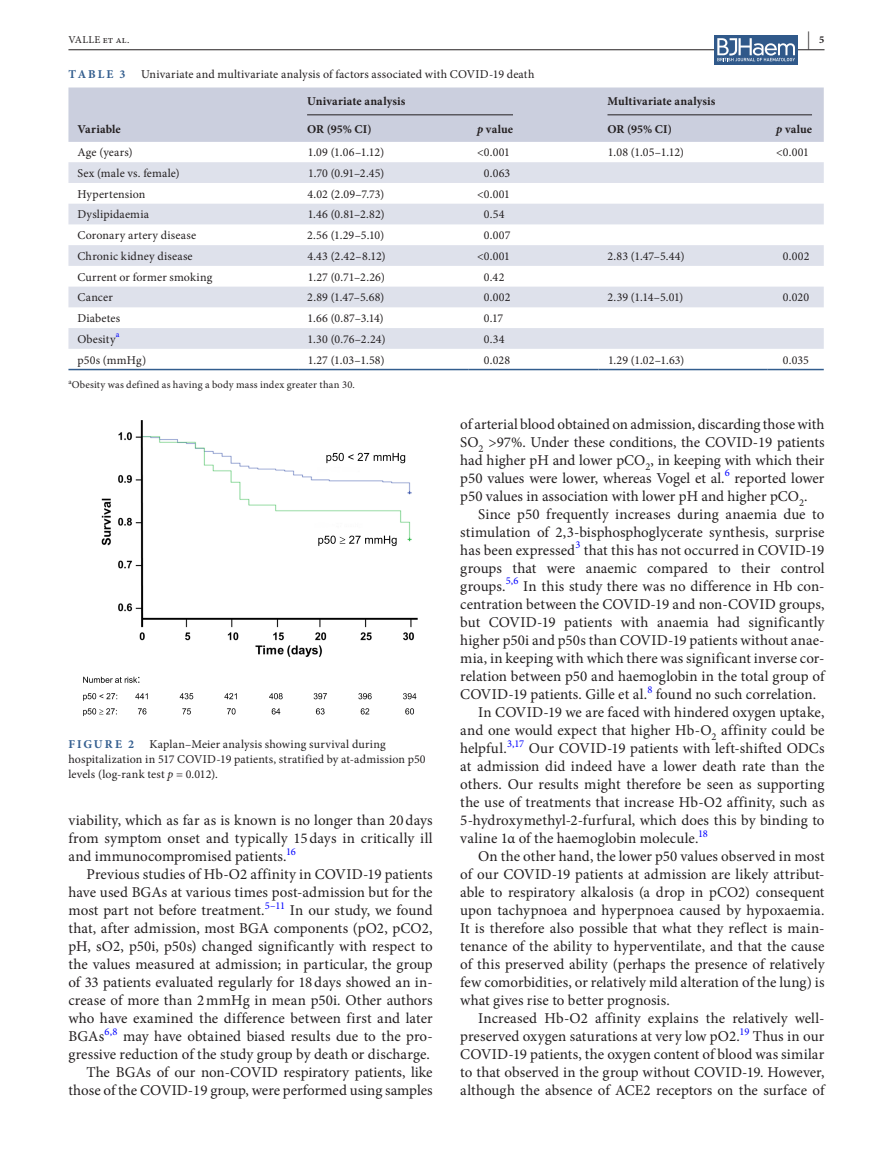
<style>
.page{position:relative;width:893px;height:1174px;background:#fff}
.page>*{position:absolute;margin:0;border:0;box-sizing:border-box;transform-origin:0 0}
.t1{font:700 18px "Minion Pro";color:#231f20;scale:.5 1}
.t2{font:15px/18px "Minion Pro";color:#231f20;text-align:justify}
.t3{font:12px/15px "Minion Pro";letter-spacing:.015em;color:#231f20}
.t4{font:700 12px "Minion Pro";letter-spacing:.015em;color:#231f20}
.t5{font:700 12px "Minion Pro";letter-spacing:.17em;color:#325d8e}
.t6{font:10.5px "Minion Pro";letter-spacing:.02em;color:#231f20}
.t7{font:10.5px "Minion Pro";letter-spacing:-.03em;color:#00f}
.t8{font:7.35px "Minion Pro";color:#231f20}
.s1{font-size:10.5px}
.s2{font-style:italic}
</style>
<div class="page">
<hr style="left:68px;top:49px;width:756px;height:1px;background:#231f20">
<div style="left:715px;top:35px;width:83px;height:30px;background:#30598a"></div>
<svg style="left:717px;top:38px;width:78px;height:23px"></svg>
<div style="left:68px;top:87px;width:756px;height:55px;background:#cbcfde"></div>
<svg style="left:68px;top:162px;width:756px;height:187px;fill:#dee1eb"></svg>
<hr style="left:68px;top:369px;width:230px;height:1px;background:#325d8e">
<hr style="left:298px;top:369px;width:170px;height:1px;background:#325d8e">
<hr style="left:468px;top:369px;width:130px;height:1px;background:#325d8e">
<hr style="left:598px;top:369px;width:169px;height:1px;background:#325d8e">
<hr style="left:767px;top:369px;width:57px;height:1px;background:#325d8e">
<hr style="left:307px;top:114px;width:206px;height:1px;background:#231f20">
<hr style="left:607px;top:114px;width:205px;height:1px;background:#231f20">
<img style="left:83px;top:420px;width:335px;height:296px">
<p class="t6" style="left:68px;top:32px;width:62px">VALLE et al.</p>
<p class="t1" style="left:807px;top:27px;width:36px">| <span class="s1">5</span></p>
<p class="t5" style="left:69px;top:65px;width:59px">TABLE 3</p>
<p class="t3" style="left:141px;top:66px;width:395px">Univariate and multivariate analysis of factors associated with COVID-19 death</p>
<p class="t4" style="left:77px;top:120px;width:45px">Variable</p>
<p class="t4" style="left:307px;top:93px;width:100px">Univariate analysis</p>
<p class="t4" style="left:607px;top:93px;width:110px">Multivariate analysis</p>
<p class="t4" style="left:307px;top:120px;width:66px">OR (95% CI)</p>
<p class="t4" style="left:477px;top:120px;width:37px"><span class="s2">p</span> value</p>
<p class="t4" style="left:607px;top:120px;width:66px">OR (95% CI)</p>
<p class="t4" style="left:776px;top:120px;width:37px"><span class="s2">p</span> value</p>
<p class="t3" style="left:77px;top:145px;width:57px">Age (years)</p>
<p class="t3" style="left:308px;top:145px;width:78px">1.09 (1.06–1.12)</p>
<p class="t3" style="left:477px;top:145px;width:34px">&lt;0.001</p>
<p class="t3" style="left:608px;top:145px;width:78px">1.08 (1.05–1.12)</p>
<p class="t3" style="left:776px;top:145px;width:34px">&lt;0.001</p>
<p class="t3" style="left:77px;top:166px;width:104px">Sex (male vs. female)</p>
<p class="t3" style="left:308px;top:166px;width:78px">1.70 (0.91–2.45)</p>
<p class="t3" style="left:484px;top:166px;width:28px">0.063</p>
<p class="t3" style="left:77px;top:186px;width:69px">Hypertension</p>
<p class="t3" style="left:307px;top:186px;width:78px">4.02 (2.09–7.73)</p>
<p class="t3" style="left:477px;top:186px;width:34px">&lt;0.001</p>
<p class="t3" style="left:77px;top:207px;width:73px">Dyslipidaemia</p>
<p class="t3" style="left:308px;top:207px;width:78px">1.46 (0.81–2.82)</p>
<p class="t3" style="left:484px;top:207px;width:22px">0.54</p>
<p class="t3" style="left:77px;top:228px;width:120px">Coronary artery disease</p>
<p class="t3" style="left:307px;top:228px;width:79px">2.56 (1.29–5.10)</p>
<p class="t3" style="left:484px;top:228px;width:28px">0.007</p>
<p class="t3" style="left:77px;top:249px;width:117px">Chronic kidney disease</p>
<p class="t3" style="left:307px;top:249px;width:80px">4.43 (2.42–8.12)</p>
<p class="t3" style="left:477px;top:249px;width:34px">&lt;0.001</p>
<p class="t3" style="left:607px;top:249px;width:79px">2.83 (1.47–5.44)</p>
<p class="t3" style="left:783px;top:249px;width:28px">0.002</p>
<p class="t3" style="left:77px;top:269px;width:136px">Current or former smoking</p>
<p class="t3" style="left:308px;top:269px;width:79px">1.27 (0.71–2.26)</p>
<p class="t3" style="left:484px;top:269px;width:22px">0.42</p>
<p class="t3" style="left:77px;top:290px;width:37px">Cancer</p>
<p class="t3" style="left:307px;top:290px;width:78px">2.89 (1.47–5.68)</p>
<p class="t3" style="left:484px;top:290px;width:28px">0.002</p>
<p class="t3" style="left:607px;top:290px;width:77px">2.39 (1.14–5.01)</p>
<p class="t3" style="left:783px;top:290px;width:28px">0.020</p>
<p class="t3" style="left:77px;top:311px;width:44px">Diabetes</p>
<p class="t3" style="left:308px;top:311px;width:78px">1.66 (0.87–3.14)</p>
<p class="t3" style="left:484px;top:311px;width:21px">0.17</p>
<p class="t3" style="left:77px;top:331px;width:44px">Obesity<sup>a</sup></p>
<p class="t3" style="left:308px;top:331px;width:79px">1.30 (0.76–2.24)</p>
<p class="t3" style="left:484px;top:331px;width:22px">0.34</p>
<p class="t3" style="left:77px;top:352px;width:70px">p50s (mmHg)</p>
<p class="t3" style="left:308px;top:352px;width:78px">1.27 (1.03–1.58)</p>
<p class="t3" style="left:484px;top:352px;width:28px">0.028</p>
<p class="t3" style="left:608px;top:352px;width:78px">1.29 (1.02–1.63)</p>
<p class="t3" style="left:783px;top:352px;width:27px">0.035</p>
<p class="t8" style="left:68px;top:376px;width:5px">a</p>
<p class="t6" style="left:72px;top:378px;width:285px">Obesity was defined as having a body mass index greater than 30.</p>
<p class="t3" style="left:68px;top:736px;width:359px;text-indent:81px">Kaplan–Meier analysis showing survival during hospitalization in 517 COVID-19 patients, stratified by at-admission p50 levels (log-rank test <span class="s2">p</span> = 0.012).</p>
<p class="t5" style="left:69px;top:735px;width:67px">FIGURE 2</p>
<p class="t2" style="left:68px;top:811px;width:366px">viability, which as far as is known is no longer than 20days from symptom onset and typically 15days in critically ill and immunocompromised patients.</p>
<p class="t7" style="left:286px;top:844px;width:11px">16</p>
<p class="t2" style="left:68px;top:865px;width:366px;text-indent:18px">Previous studies of Hb-O2 affinity in COVID-19 patients have used BGAs at various times post-admission but for the most part not before treatment.</p>
<p class="t7" style="left:265px;top:898px;width:22px">5–11</p>
<p class="t2" style="left:68px;top:901px;width:366px;text-indent:221px">In our study, we found that, after admission, most BGA components (pO2, pCO2, pH, sO2, p50i, p50s) changed significantly with respect to the values measured at admission; in particular, the group of 33 patients evaluated regularly for 18days showed an in&shy;crease of more than 2mmHg in mean p50i. Other authors who have examined the difference between first and later BGAs</p>
<p class="t7" style="left:105px;top:1024px;width:15px">6,8</p>
<p class="t2" style="left:68px;top:1027px;width:366px;text-align:right">may have obtained biased results due to the pro-<br>gressive reduction of the study group by death or discharge.<br>The BGAs of our non-COVID respiratory patients, like those of the COVID-19 group, were performed using samples</p>
<p class="t2" style="left:460px;top:415px;width:366px">of arterial blood obtained on admission, discarding those with SO<sub>2</sub> &gt;97%. Under these conditions, the COVID-19 patients had higher pH and lower pCO<sub>2</sub>, in keeping with which their p50 values were lower, whereas Vogel et al.</p>
<p class="t7" style="left:725px;top:466px;width:7px">6</p>
<p class="t2" style="left:460px;top:469px;width:366px;text-indent:274px">reported lower p50 values in association with lower pH and higher pCO<sub>2</sub>.</p>
<p class="t2" style="left:460px;top:505px;width:366px;text-indent:18px">Since p50 frequently increases during anaemia due to stimulation of 2,3-bisphosphoglycerate synthesis, surprise has been expressed</p>
<p class="t7" style="left:575px;top:538px;width:7px">3</p>
<p class="t2" style="left:460px;top:541px;width:366px;text-indent:123px">that this has not occurred in COVID-19 groups that were anaemic compared to their control groups.</p>
<p class="t7" style="left:506px;top:574px;width:14px">5,6</p>
<p class="t2" style="left:460px;top:577px;width:366px;text-indent:63px">In this study there was no difference in Hb con&shy;centration between the COVID-19 and non-COVID groups, but COVID-19 patients with anaemia had significantly higher p50i and p50s than COVID-19 patients without anae&shy;mia, in keeping with which there was significant inverse cor&shy;relation between p50 and haemoglobin in the total group of COVID-19 patients. Gille et al.</p>
<p class="t7" style="left:647px;top:682px;width:7px">8</p>
<p class="t2" style="left:656px;top:685px;width:162px">found no such correlation.</p>
<p class="t2" style="left:478px;top:703px;width:348px">In COVID-19 we are faced with hindered oxygen uptake,</p>
<p class="t2" style="left:460px;top:721px;width:366px">and one would expect that higher Hb-O<sub>2</sub> affinity could be</p>
<p class="t2" style="left:460px;top:739px;width:48px">helpful.</p>
<p class="t7" style="left:507px;top:736px;width:19px">3,17</p>
<p class="t2" style="left:460px;top:739px;width:366px;text-indent:69px">Our COVID-19 patients with left-shifted ODCs at admission did indeed have a lower death rate than the others. Our results might therefore be seen as supporting the use of treatments that increase Hb-O2 affinity, such as 5-hydroxymethyl-2-furfural, which does this by binding to valine 1α of the haemoglobin molecule.</p>
<p class="t7" style="left:698px;top:826px;width:11px">18</p>
<p class="t2" style="left:460px;top:847px;width:366px;text-indent:18px">On the other hand, the lower p50 values observed in most of our COVID-19 patients at admission are likely attribut&shy;able to respiratory alkalosis (a drop in pCO2) consequent upon tachypnoea and hyperpnoea caused by hypoxaemia.<br>It is therefore also possible that what they reflect is main&shy;tenance of the ability to hyperventilate, and that the cause of this preserved ability (perhaps the presence of relatively few comorbidities, or relatively mild alteration of the lung) is what gives rise to better prognosis.</p>
<p class="t2" style="left:460px;top:1009px;width:366px;text-indent:18px">Increased Hb-O2 affinity explains the relatively well&shy;preserved oxygen saturations at very low pO2.<sup>19</sup> Thus in our COVID-19 patients, the oxygen content of blood was similar to that observed in the group without COVID-19. However, although the absence of ACE2 receptors on the surface of</p>
</div>
